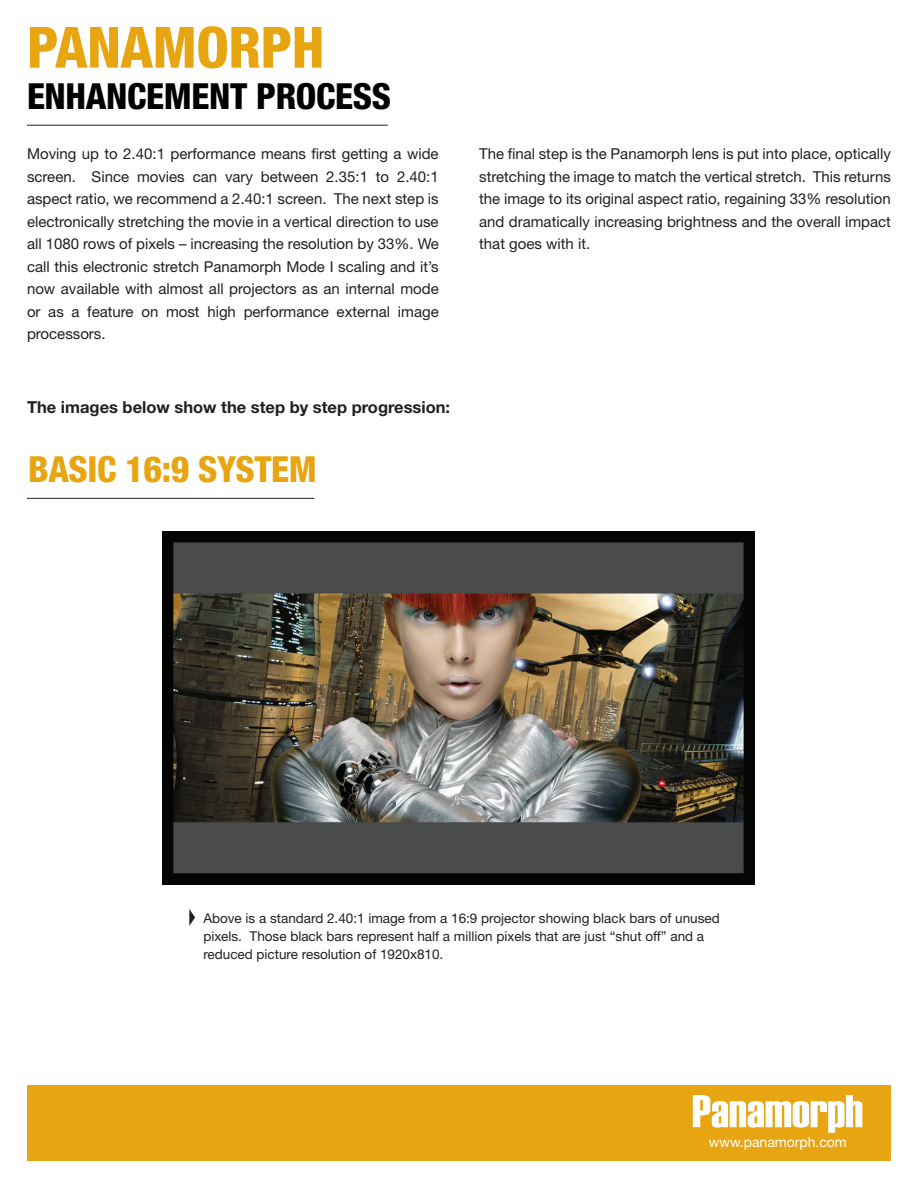
<style>
.page{position:relative;width:918px;height:1188px;background:#fff}
.page>*{position:absolute;margin:0;border:0;box-sizing:border-box;transform-origin:0 0}
.t1{font:800 condensed 57px "Helvetica Neue LT Std";letter-spacing:-.01em;color:#e7a512}
.t2{font:800 condensed 36px "Helvetica Neue LT Std";letter-spacing:-.01em;color:#000}
.t3{font:800 condensed 36px "Helvetica Neue LT Std";letter-spacing:-.01em;color:#e7a512}
.t4{font:700 16.5px "Helvetica Neue LT Std";color:#231f20}
.t5{font:15px/22.5px "Helvetica Neue LT Std";color:#231f20;text-align:justify}
.t6{font:13.95px "Helvetica Neue LT Std";color:#fff}
.t7{font:13.5px/18px "Helvetica Neue LT Std";color:#231f20}
</style>
<div class="page">
<hr style="left:27px;top:125px;width:361px;height:1px;background:#231f20">
<hr style="left:27px;top:498px;width:287px;height:1px;background:#231f20">
<div style="left:27px;top:1085px;width:864px;height:76px;background:#e7a512"></div>
<svg style="left:693px;top:1095px;width:169px;height:38px"></svg>
<img style="left:162px;top:532px;width:593px;height:353px">
<svg style="left:189px;top:909px;width:6px;height:17px"></svg>
<p class="t1" style="left:27px;top:12px;width:299px">PANAMORPH</p>
<p class="t2" style="left:27px;top:74px;width:366px">ENHANCEMENT PROCESS</p>
<p class="t5" style="left:27px;top:143px;width:413px">Moving up to 2.40:1 performance means first getting a wide screen. Since movies can vary between 2.35:1 to 2.40:1 aspect ratio, we recommend a 2.40:1 screen. The next step is electronically stretching the movie in a vertical direction to use all 1080 rows of pixels – increasing the resolution by 33%. We call this electronic stretch Panamorph Mode I scaling and it’s now available with almost all projectors as an internal mode or as a feature on most high performance external image processors.</p>
<p class="t5" style="left:479px;top:143px;width:413px">The final step is the Panamorph lens is put into place, optically stretching the image to match the vertical stretch. This returns the image to its original aspect ratio, regaining 33% resolution and dramatically increasing brightness and the overall impact that goes with it.</p>
<p class="t4" style="left:27px;top:397px;width:425px">The images below show the step by step progression:</p>
<p class="t3" style="left:28px;top:447px;width:290px">BASIC 16:9 SYSTEM</p>
<p class="t7" style="left:203px;top:909px;width:518px">Above is a standard 2.40:1 image from a 16:9 projector showing black bars of unused pixels. Those black bars represent half a million pixels that are just “shut off” and a reduced picture resolution of 1920x810.</p>
<p class="t6" style="left:709px;top:1134px;width:139px">www.panamorph.com</p>
</div>
